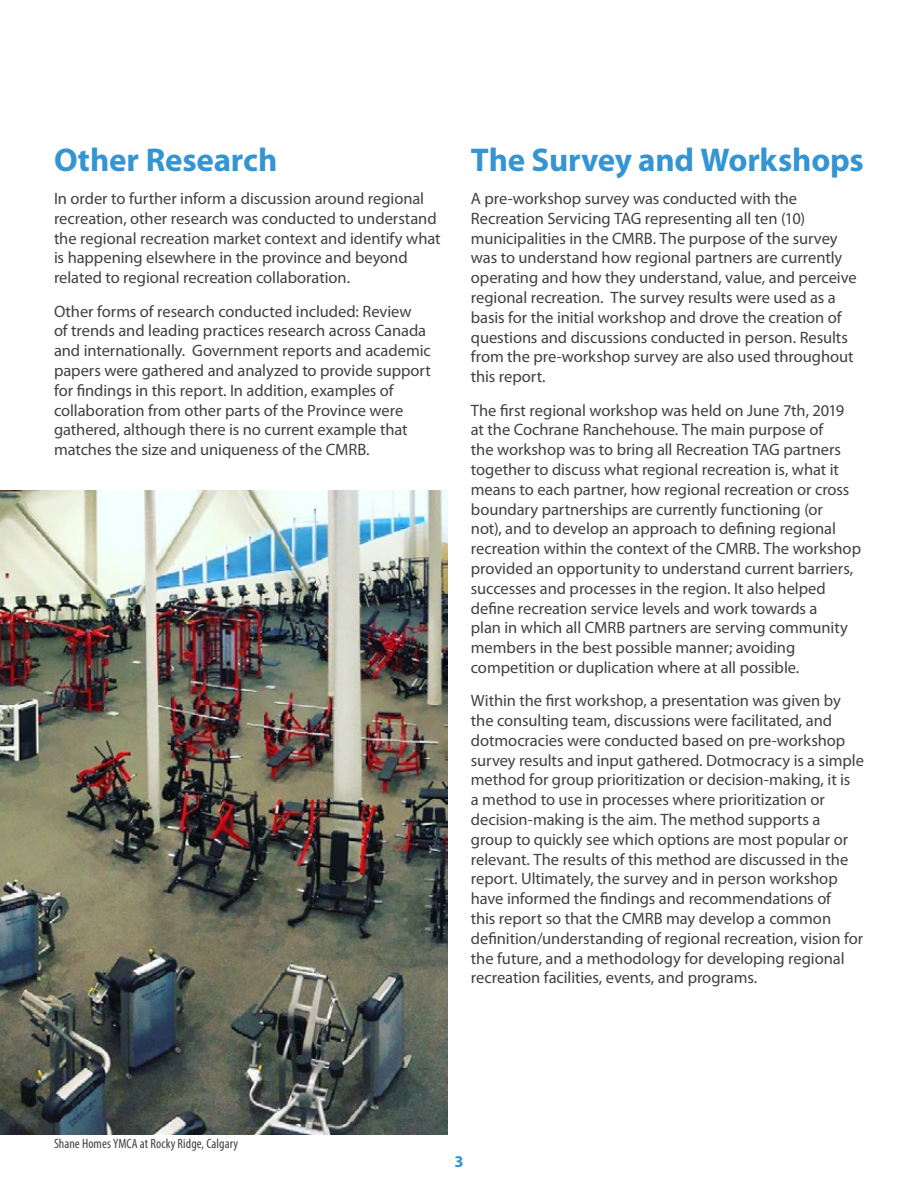
<style>
.page{position:relative;width:918px;height:1188px;background:#fff}
.page>*{position:absolute;margin:0;border:0;box-sizing:border-box;transform-origin:0 0}
.t1{font:700 33px "Myriad Pro";letter-spacing:-.005em;color:#3595d2}
.t2{font:16.5px/19.8px "Myriad Pro";letter-spacing:-.005em;color:#414042}
.t3{font:700 16.5px "Myriad Pro";color:#3595d2}
.t4{font:condensed 13.5px "Myriad Pro";letter-spacing:.005em;color:#414042}
</style>
<div class="page">
<img style="left:0;top:490px;width:447px;height:645px">
<h1 class="t1" style="left:54px;top:138px;width:225px">Other Research</h1>
<p class="t2" style="left:54px;top:188px;width:388px">In order to further inform a discussion around regional recreation, other research was conducted to understand the regional recreation market context and identify what is happening elsewhere in the province and beyond related to regional recreation collaboration.</p>
<p class="t2" style="left:54px;top:301px;width:378px">Other forms of research conducted included: Review<br>of trends and leading practices research across Canada and internationally. Government reports and academic papers were gathered and analyzed to provide support for findings in this report. In addition, examples of collaboration from other parts of the Province were gathered, although there is no current example that matches the size and uniqueness of the CMRB.</p>
<h1 class="t1" style="left:471px;top:138px;width:395px">The Survey and Workshops</h1>
<p class="t2" style="left:471px;top:188px;width:387px">A pre-workshop survey was conducted with the Recreation Servicing TAG representing all ten (10) municipalities in the CMRB. The purpose of the survey was to understand how regional partners are currently operating and how they understand, value, and perceive regional recreation. The survey results were used as a basis for the initial workshop and drove the creation of questions and discussions conducted in person. Results from the pre-workshop survey are also used throughout this report.</p>
<p class="t2" style="left:471px;top:400px;width:392px">The first regional workshop was held on June 7th, 2019 at the Cochrane Ranchehouse. The main purpose of<br>the workshop was to bring all Recreation TAG partners together to discuss what regional recreation is, what it means to each partner, how regional recreation or cross boundary partnerships are currently functioning (or<br>not), and to develop an approach to defining regional recreation within the context of the CMRB. The workshop provided an opportunity to understand current barriers, successes and processes in the region. It also helped define recreation service levels and work towards a<br>plan in which all CMRB partners are serving community members in the best possible manner; avoiding competition or duplication where at all possible.</p>
<p class="t2" style="left:471px;top:691px;width:395px">Within the first workshop, a presentation was given by the consulting team, discussions were facilitated, and dotmocracies were conducted based on pre-workshop survey results and input gathered. Dotmocracy is a simple method for group prioritization or decision-making, it is<br>a method to use in processes where prioritization or decision-making is the aim. The method supports a group to quickly see which options are most popular or relevant. The results of this method are discussed in the report. Ultimately, the survey and in person workshop have informed the findings and recommendations of<br>this report so that the CMRB may develop a common definition/understanding of regional recreation, vision for the future, and a methodology for developing regional recreation facilities, events, and programs.</p>
<p class="t4" style="left:54px;top:1135px;width:186px">Shane Homes YMCA at Rocky Ridge, Calgary</p>
<p class="t3" style="left:454px;top:1151px;width:11px">3</p>
</div>
